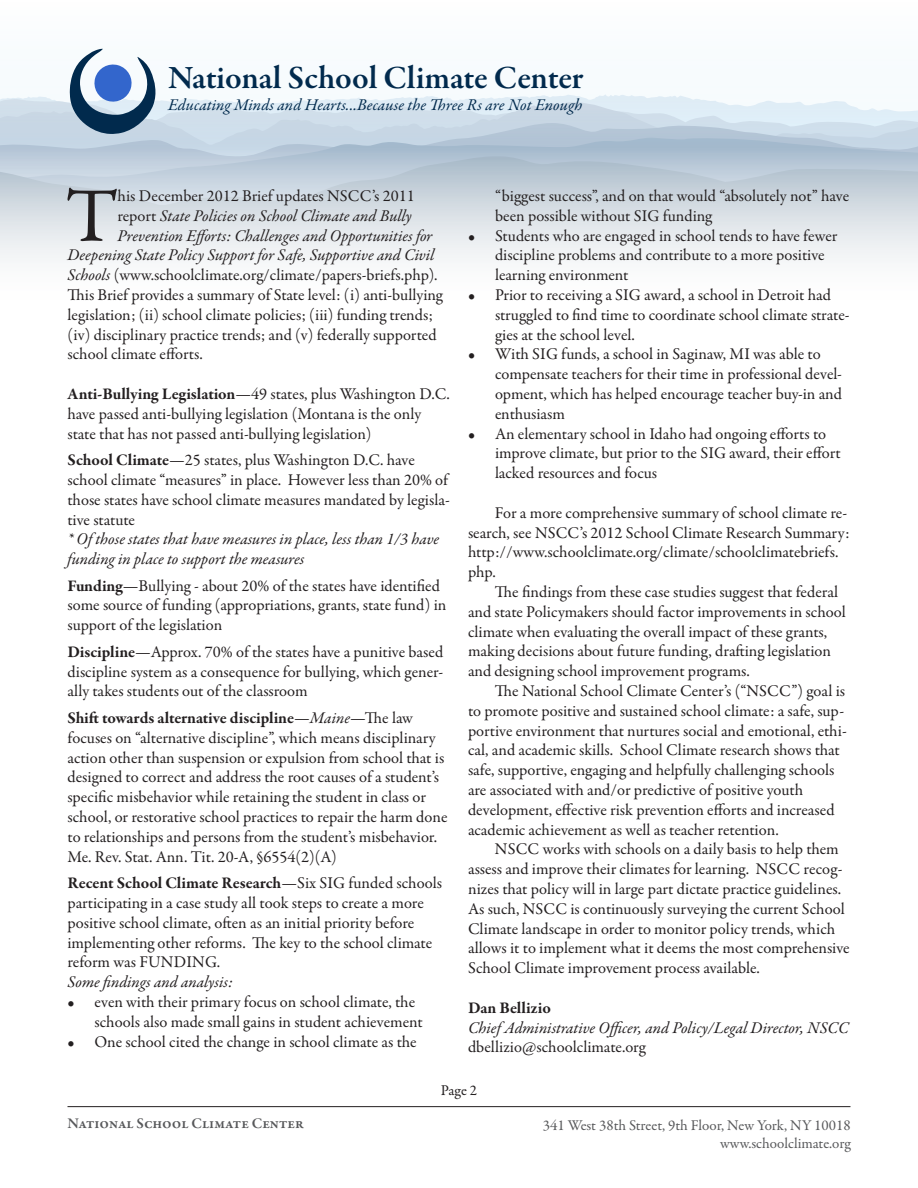
<style>
.page{position:relative;width:918px;height:1188px;background:#fff}
.page>*{position:absolute;margin:0;border:0;box-sizing:border-box;transform-origin:0 0}
.t1{font:77.55px "Garamond Premr Pro";color:#231f20}
.t2{font:600 33px "Garamond Premr Pro";letter-spacing:-.005em;color:#012a4d}
.t3{font:16.5px/19.8px "Garamond Premr Pro";color:#231f20}
.t4{font:italic 16.5px/19.8px "Garamond Premr Pro";letter-spacing:-.005em;color:#231f20}
.t5{font:italic 16.5px "Garamond Premr Pro";letter-spacing:.005em;color:#012a4d}
.t6{font:700 16.5px "Garamond Premr Pro";color:#231f20}
.t7{font:15px "Garamond Premr Pro";color:#57585a}
.t8{font:600 15px "Garamond Premr Pro";letter-spacing:-.005em;color:#57585a}
.t9{font:15px "Garamond Premr Pro";color:#231f20}
.s1{font-style:normal}
.s2{font-style:italic}
.s3{font-weight:700}
</style>
<div class="page">
<svg style="left:0;top:48px;width:918px;height:213px"></svg>
<svg style="left:70px;top:49px;width:87px;height:85px"></svg>
<hr style="left:68px;top:1106px;width:782px;height:1px;background:#231f20">
<p class="t2" style="left:168px;top:58px;width:417px">National School Climate Center</p>
<p class="t5" style="left:168px;top:94px;width:416px">Educating Minds and Hearts...Because the Three Rs are Not Enough</p>
<p class="t1" style="left:66px;top:169px;width:53px">T</p>
<p class="t3" style="left:117px;top:186px;width:299px">his December 2012 Brief updates NSCC’s 2011</p>
<p class="t4" style="left:117px;top:207px;width:296px"><span class="s1">report</span> State Policies on School Climate and Bully</p>
<p class="t4" style="left:117px;top:226px;width:316px">Prevention Efforts: Challenges and Opportunities for</p>
<p class="t4" style="left:68px;top:246px;width:368px">Deepening State Policy Support for Safe, Supportive and Civil</p>
<p class="t3" style="left:68px;top:265px;width:372px"><span class="s2">Schools</span> (www.schoolclimate.org/climate/papers-briefs.php).</p>
<p class="t3" style="left:68px;top:285px;width:377px">This Brief provides a summary of State level: (i) anti-bullying</p>
<p class="t3" style="left:68px;top:305px;width:367px">legislation; (ii) school climate policies; (iii) funding trends;</p>
<p class="t3" style="left:68px;top:325px;width:371px">(iv) disciplinary practice trends; and (v) federally supported</p>
<p class="t3" style="left:68px;top:345px;width:137px">school climate efforts.</p>
<p class="t3" style="left:68px;top:384px;width:384px"><span class="s3">Anti-Bullying Legislation</span>—49 states, plus Washington D.C. have passed anti-bullying legislation (Montana is the only state that has not passed anti-bullying legislation)</p>
<p class="t3" style="left:68px;top:450px;width:384px"><span class="s3">School Climate</span>—25 states, plus Washington D.C. have school climate “measures” in place. However less than 20% of those states have school climate measures mandated by legisla&shy;tive statute</p>
<p class="t4" style="left:68px;top:530px;width:373px">* Of those states that have measures in place, less than 1/3 have funding in place to support the measures</p>
<p class="t3" style="left:68px;top:576px;width:380px"><span class="s3">Funding</span>—Bullying - about 20% of the states have identified some source of funding (appropriations, grants, state fund) in support of the legislation</p>
<p class="t3" style="left:68px;top:642px;width:377px;text-align:justify"><span class="s3">Discipline</span>—Approx. 70% of the states have a punitive based discipline system as a consequence for bullying, which gener&shy;ally takes students out of the classroom</p>
<p class="t3" style="left:68px;top:708px;width:382px"><span class="s3">Shift towards alternative discipline</span>—<span class="s2">Maine</span>—The law focuses on “alternative discipline”, which means disciplinary action other than suspension or expulsion from school that is designed to correct and address the root causes of a student’s specific misbehavior while retaining the student in class or school, or restorative school practices to repair the harm done to relationships and persons from the student’s misbehavior.<br>Me. Rev. Stat. Ann. Tit. 20-A, §6554(2)(A)</p>
<p class="t3" style="left:68px;top:873px;width:376px"><span class="s3">Recent School Climate Research</span>—Six SIG funded schools participating in a case study all took steps to create a more positive school climate, often as an initial priority before implementing other reforms. The key to the school climate reform was FUNDING.</p>
<p class="t4" style="left:68px;top:973px;width:167px">Some findings and analysis:</p>
<p class="t3" style="left:94px;top:992px;width:330px;text-indent:-27px">• even with their primary focus on school climate, the schools also made small gains in student achievement</p>
<p class="t3" style="left:68px;top:1032px;width:351px">• One school cited the change in school climate as the</p>
<p class="t3" style="left:495px;top:186px;width:356px">“biggest success”, and on that would “absolutely not” have been possible without SIG funding</p>
<p class="t3" style="left:495px;top:226px;width:344px;text-indent:-27px">• Students who are engaged in school tends to have fewer discipline problems and contribute to a more positive learning environment</p>
<p class="t3" style="left:495px;top:285px;width:356px;text-indent:-27px">• Prior to receiving a SIG award, a school in Detroit had struggled to find time to coordinate school climate strate&shy;gies at the school level.</p>
<p class="t3" style="left:495px;top:345px;width:349px;text-indent:-27px">• With SIG funds, a school in Saginaw, MI was able to compensate teachers for their time in professional devel&shy;opment, which has helped encourage teacher buy-in and enthusiasm</p>
<p class="t3" style="left:495px;top:424px;width:347px;text-indent:-27px">• An elementary school in Idaho had ongoing efforts to improve climate, but prior to the SIG award, their effort lacked resources and focus</p>
<p class="t3" style="left:468px;top:503px;width:383px;text-indent:27px">For a more comprehensive summary of school climate re&shy;search, see NSCC’s 2012 School Climate Research Summary: http://www.schoolclimate.org/climate/schoolclimatebriefs. php.</p>
<p class="t3" style="left:495px;top:582px;width:345px">The findings from these case studies suggest that federal</p>
<p class="t3" style="left:468px;top:602px;width:379px">and state Policymakers should factor improvements in school</p>
<p class="t3" style="left:468px;top:622px;width:361px">climate when evaluating the overall impact of these grants,</p>
<p class="t3" style="left:468px;top:642px;width:364px">making decisions about future funding, drafting legislation</p>
<p class="t3" style="left:468px;top:661px;width:284px">and designing school improvement programs.</p>
<p class="t3" style="left:495px;top:681px;width:352px">The National School Climate Center’s (“NSCC”) goal is</p>
<p class="t3" style="left:468px;top:701px;width:378px">to promote positive and sustained school climate: a safe, sup-</p>
<p class="t3" style="left:468px;top:721px;width:380px">portive environment that nurtures social and emotional, ethi-</p>
<p class="t3" style="left:468px;top:741px;width:373px">cal, and academic skills. School Climate research shows that</p>
<p class="t3" style="left:468px;top:760px;width:368px">safe, supportive, engaging and helpfully challenging schools</p>
<p class="t3" style="left:468px;top:780px;width:337px">are associated with and/or predictive of positive youth</p>
<p class="t3" style="left:468px;top:800px;width:368px">development, effective risk prevention efforts and increased</p>
<p class="t3" style="left:468px;top:820px;width:312px">academic achievement as well as teacher retention.</p>
<p class="t3" style="left:468px;top:840px;width:383px;text-indent:27px">NSCC works with schools on a daily basis to help them assess and improve their climates for learning. NSCC recog&shy;nizes that policy will in large part dictate practice guidelines.<br>As such, NSCC is continuously surveying the current School Climate landscape in order to monitor policy trends, which allows it to implement what it deems the most comprehensive School Climate improvement process available.</p>
<p class="t6" style="left:468px;top:998px;width:84px">Dan Bellizio</p>
<p class="t4" style="left:468px;top:1018px;width:382px">Chief Administrative Officer, and Policy/Legal Director, NSCC</p>
<p class="t3" style="left:468px;top:1038px;width:179px">dbellizio@schoolclimate.org</p>
<p class="t9" style="left:441px;top:1081px;width:38px">Page 2</p>
<p class="t8" style="left:68px;top:1114px;width:238px">National School Climate Center</p>
<p class="t7" style="left:543px;top:1116px;width:309px">341 West 38th Street, 9th Floor, New York, NY 10018</p>
<p class="t7" style="left:720px;top:1134px;width:132px">www.schoolclimate.org</p>
</div>
